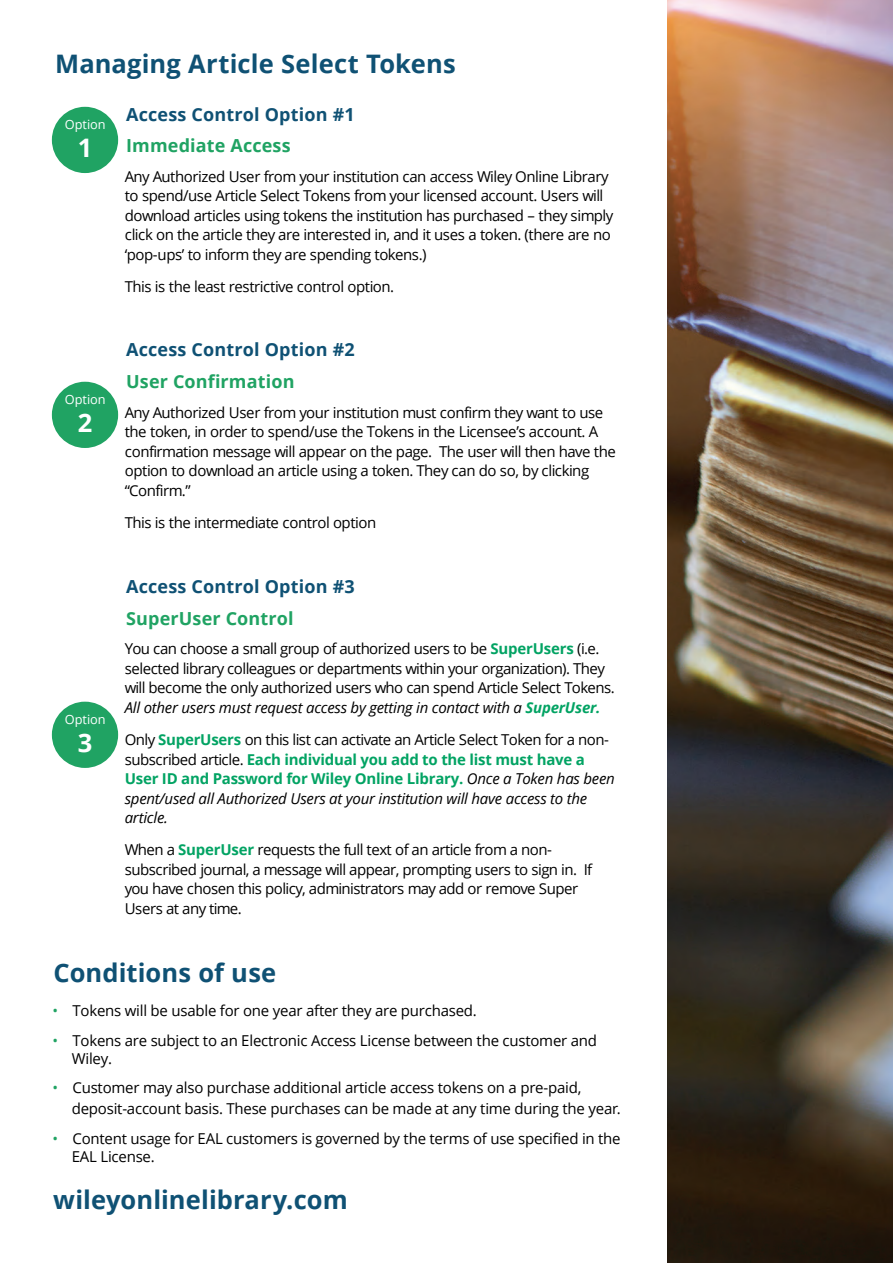
<style>
.page{position:relative;width:893px;height:1263px;background:#fff}
.page>*{position:absolute;margin:0;border:0;box-sizing:border-box;transform-origin:0 0}
.t1{font:700 25.5px "Open Sans";letter-spacing:.005em;color:#0f5174}
.t2{font:700 25.5px "Open Sans";color:#fff}
.t3{font:700 18px/32px "Open Sans";letter-spacing:.01em;color:#0f5174}
.t4{font:700 18px "Open Sans";letter-spacing:.01em;color:#20a363}
.t5{font:15px/19.5px "Open Sans";letter-spacing:-.03em;color:#000001}
.t6{font:italic 15px/19.5px "Open Sans";letter-spacing:-.015em;color:#000001}
.t7{font:12.75px "Open Sans";color:#fff}
.s1{color:#20a363}
.s2{font-weight:700;color:#02a363}
.s3{font-style:italic}
.s4{font-weight:700;font-style:italic;color:#02a363}
.s5{font-style:normal}
.s6{font-weight:700;font-style:normal;color:#02a363}
</style>
<div class="page">
<img style="left:667px;top:0;width:226px;height:1263px">
<div style="left:52px;top:107px;width:66px;height:66px;background:#20a363;border-radius:50%"></div>
<div style="left:52px;top:382px;width:66px;height:66px;background:#20a363;border-radius:50%"></div>
<div style="left:52px;top:702px;width:66px;height:66px;background:#20a363;border-radius:50%"></div>
<h1 class="t1" style="left:55px;top:45px;width:402px">Managing Article Select Tokens</h1>
<p class="t7" style="left:65px;top:115px;width:42px">Option</p>
<h1 class="t2" style="left:78px;top:130px;width:16px">1</h1>
<p class="t7" style="left:65px;top:390px;width:42px">Option</p>
<h1 class="t2" style="left:78px;top:405px;width:16px">2</h1>
<p class="t7" style="left:65px;top:710px;width:42px">Option</p>
<h1 class="t2" style="left:78px;top:725px;width:16px">3</h1>
<p class="t3" style="left:126px;top:98px;width:230px">Access Control Option #1<br><span class="s1">I</span><span class="s1">mmediate Access</span></p>
<p class="t5" style="left:125px;top:166px;width:490px">Any Authorized User from your institution can access Wiley Online Library to spend/use Article Select Tokens from your licensed account. Users will download articles using tokens the institution has purchased – they simply click on the article they are interested in, and it uses a token. (there are no ‘pop-ups’ to inform they are spending tokens.)</p>
<p class="t5" style="left:125px;top:277px;width:271px">This is the least restrictive control option.</p>
<p class="t3" style="left:126px;top:333px;width:230px">Access Control Option #2<br><span class="s1">User</span> <span class="s1">Confirmation</span></p>
<p class="t5" style="left:125px;top:402px;width:493px">Any Authorized User from your institution must confirm they want to use the token, in order to spend/use the Tokens in the Licensee’s account. A confirmation message will appear on the page. The user will then have the option to download an article using a token. They can do so, by clicking “Confirm.”</p>
<p class="t5" style="left:125px;top:513px;width:253px">This is the intermediate control option</p>
<p class="t3" style="left:126px;top:570px;width:230px">Access Control Option #3</p>
<p class="t4" style="left:126px;top:605px;width:169px">SuperUser Control</p>
<p class="t5" style="left:125px;top:639px;width:492px">You can choose a small group of authorized users to be <span class="s2">SuperUsers</span> (i.e. selected library colleagues or departments within your organization). They will become the only authorized users who can spend Article Select Tokens.<br><span class="s3">All other users must request access by getting in contact with a</span> <span class="s4">SuperUser.</span></p>
<p class="t6" style="left:125px;top:729px;width:492px"><span class="s5">Only</span> <span class="s6">SuperUsers</span> <span class="s5">on this list can activate an Article Select Token for a non&shy;subscribed article.</span> <span class="s6">Each individual you add to the list must have a User ID and Password for Wiley Online Library.</span> Once a Token has been spent/used all Authorized Users at your institution will have access to the article.</p>
<p class="t5" style="left:125px;top:840px;width:469px">When a <span class="s2">SuperUser</span> requests the full text of an article from a non&shy;subscribed journal, a message will appear, prompting users to sign in. If you have chosen this policy, administrators may add or remove Super Users at any time.</p>
<h1 class="t1" style="left:54px;top:954px;width:224px">Conditions of use</h1>
<p class="t5" style="left:52px;top:1000px;width:426px"><span class="s1">•</span> Tokens will be usable for one year after they are purchased.</p>
<p class="t5" style="left:72px;top:1031px;width:527px;line-height:18px;text-indent:-20px"><span class="s1">•</span> Tokens are subject to an Electronic Access License between the customer and<br>Wiley.</p>
<p class="t5" style="left:72px;top:1077px;width:551px;line-height:21px;text-indent:-20px"><span class="s1">•</span> Customer may also purchase additional article access tokens on a pre-paid, deposit-account basis. These purchases can be made at any time during the year.</p>
<p class="t5" style="left:72px;top:1129px;width:550px;line-height:18px;text-indent:-20px"><span class="s1">•</span> Content usage for EAL customers is governed by the terms of use specified in the<br>EAL License.</p>
<h1 class="t1" style="left:53px;top:1182px;width:296px">wileyonlinelibrary.com</h1>
</div>
